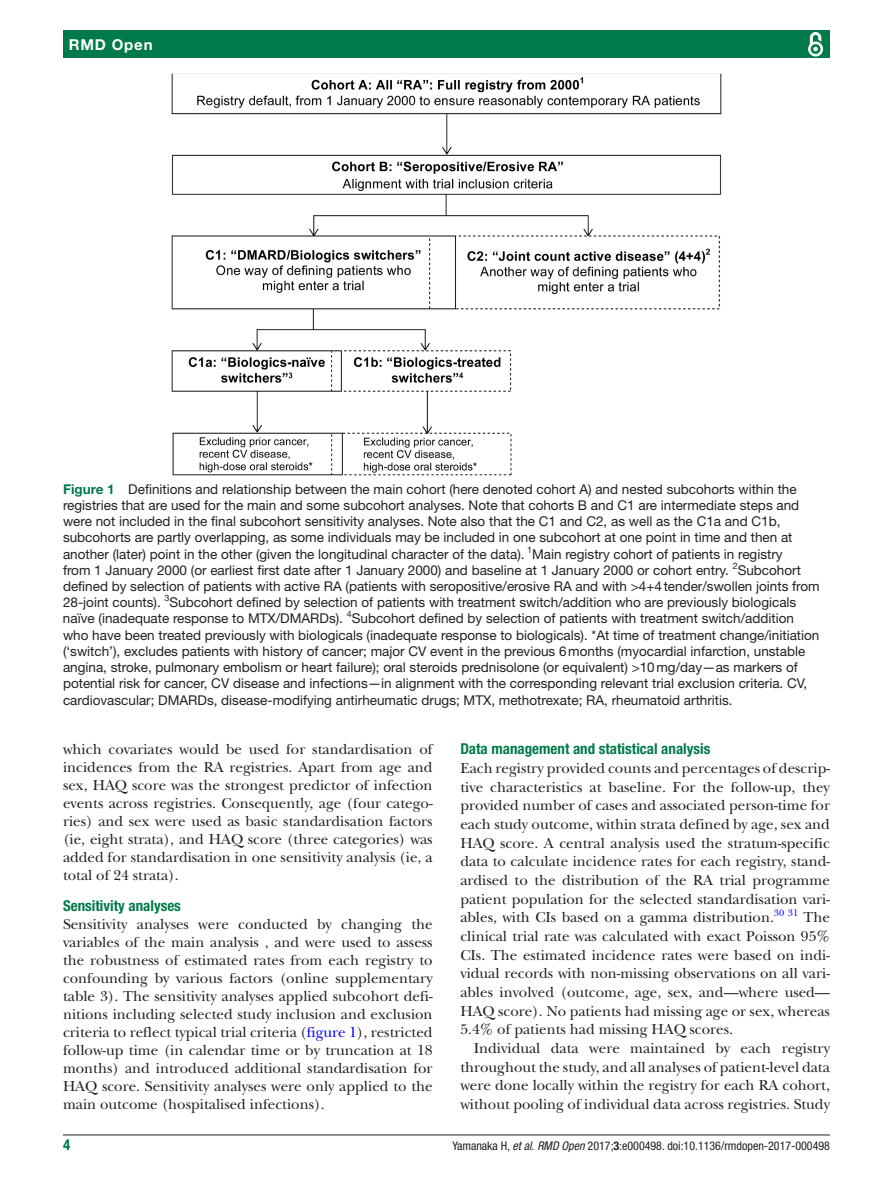
<style>
.page{position:relative;width:893px;height:1191px;background:#fff}
.page>*{position:absolute;margin:0;border:0;box-sizing:border-box;transform-origin:0 0}
.t1{font:15px/18px "New Baskerville";color:#231f20;text-align:justify}
.t2{font:700 condensed 15px "Helvetica Neue LT Std";color:#007a4b}
.t3{font:700 15px "Helvetica Neue LT Std";letter-spacing:.055em;color:#fff}
.t4{font:13.5px/16.2px "Helvetica Neue LT Std";color:#231f20}
.t5{font:condensed 12px "Helvetica Neue LT Std";color:#231f20}
.t6{font:9.9px "New Baskerville";color:#00f}
.t7{font:9px "Helvetica Neue LT Std";color:#231f20}
.s1{font-weight:700;color:#007a4b}
.s2{color:#00f}
.s3{font-style:italic}
.s4{font-weight:700}
</style>
<div class="page">
<hr style="left:63px;top:1134px;width:767px;height:1px;background:#231f20">
<div style="left:63px;top:31px;width:767px;height:27px;background:#007a4b"></div>
<svg style="left:808px;top:32px;width:16px;height:25px"></svg>
<div style="left:812px;top:45px;width:7px;height:8px;border:1px solid #007a4b;border-radius:50%"></div>
<img style="left:171px;top:73px;width:551px;height:403px">
<p class="t3" style="left:69px;top:35px;width:85px">RMD Open</p>
<p class="t4" style="left:63px;top:481px;width:738px"><span class="s1">Figure 1</span> Definitions and relationship between the main cohort (here denoted cohort A) and nested subcohorts within the registries that are used for the main and some subcohort analyses. Note that cohorts B and C1 are intermediate steps and were not included in the final subcohort sensitivity analyses. Note also that the C1 and C2, as well as the C1a and C1b, subcohorts are partly overlapping, as some individuals may be included in one subcohort at one point in time and then at another (later) point in the other (given the longitudinal character of the data).</p>
<p class="t7" style="left:527px;top:544px;width:6px">1</p>
<p class="t4" style="left:63px;top:545px;width:758px;text-indent:469px">Main registry cohort of patients in registry<br>from 1 January 2000 (or earliest first date after 1 January 2000) and baseline at 1 January 2000 or cohort entry. <sup>2</sup>Subcohort defined by selection of patients with active RA (patients with seropositive/erosive RA and with &gt;4+4tender/swollen joints from 28-joint counts).</p>
<p class="t7" style="left:165px;top:592px;width:6px">3</p>
<p class="t4" style="left:63px;top:594px;width:758px;text-indent:107px">Subcohort defined by selection of patients with treatment switch/addition who are previously biologicals naïve (inadequate response to MTX/DMARDs). <sup>4</sup>Subcohort defined by selection of patients with treatment switch/addition who have been treated previously with biologicals (inadequate response to biologicals). *At time of treatment change/initiation (‘switch’), excludes patients with history of cancer; major CV event in the previous 6months (myocardial infarction, unstable angina, stroke, pulmonary embolism or heart failure); oral steroids prednisolone (or equivalent) &gt;10mg/day—as markers of potential risk for cancer, CV disease and infections—in alignment with the corresponding relevant trial exclusion criteria. CV, cardiovascular; DMARDs, disease-modifying antirheumatic drugs; MTX, methotrexate; RA, rheumatoid arthritis.</p>
<p class="t1" style="left:63px;top:740px;width:371px">which covariates would be used for standardisation of incidences from the RA registries. Apart from age and sex, HAQ score was the strongest predictor of infection events across registries. Consequently, age (four catego&shy;ries) and sex were used as basic standardisation factors (ie, eight strata), and HAQ score (three categories) was added for standardisation in one sensitivity analysis (ie, a total of 24 strata).</p>
<p class="t2" style="left:63px;top:897px;width:119px">Sensitivity analyses</p>
<p class="t1" style="left:63px;top:915px;width:371px">Sensitivity analyses were conducted by changing the variables of the main analysis , and were used to assess the robustness of estimated rates from each registry to confounding by various factors (online supplementary table 3). The sensitivity analyses applied subcohort defi&shy;nitions including selected study inclusion and exclusion criteria to reflect typical trial criteria (<span class="s2">figure 1</span>), restricted follow-up time (in calendar time or by truncation at 18 months) and introduced additional standardisation for HAQ score. Sensitivity analyses were only applied to the main outcome (hospitalised infections).</p>
<p class="t2" style="left:460px;top:740px;width:252px">Data management and statistical analysis</p>
<p class="t1" style="left:460px;top:758px;width:371px;line-height:18.8px">Each registry provided counts and percentages of descrip&shy;tive characteristics at baseline. For the follow-up, they provided number of cases and associated person-time for each study outcome, within strata defined by age, sex and HAQ score. A central analysis used the stratum-specific data to calculate incidence rates for each registry, stand&shy;ardised to the distribution of the RA trial programme patient population for the selected standardisation vari&shy;ables, with CIs based on a gamma distribution.</p>
<p class="t6" style="left:774px;top:906px;width:26px">30 31</p>
<p class="t1" style="left:460px;top:908px;width:371px;line-height:18.6px;text-indent:343px">The clinical trial rate was calculated with exact Poisson 95% CIs. The estimated incidence rates were based on indi&shy;vidual records with non-missing observations on all vari&shy;ables involved (outcome, age, sex, and—where used— HAQ score). No patients had missing age or sex, whereas 5.4% of patients had missing HAQ scores.</p>
<p class="t1" style="left:460px;top:1039px;width:371px;line-height:18.6px;text-indent:14px">Individual data were maintained by each registry throughout the study, and all analyses of patient-level data were done locally within the registry for each RA cohort, without pooling of individual data across registries. Study</p>
<p class="t2" style="left:63px;top:1135px;width:9px">4</p>
<p class="t5" style="left:452px;top:1138px;width:379px">Yamanaka H, <span class="s3">et al</span>. <span class="s3">RMD Open</span> 2017;<span class="s4">3</span>:e000498. doi:10.1136/rmdopen-2017-000498</p>
</div>
